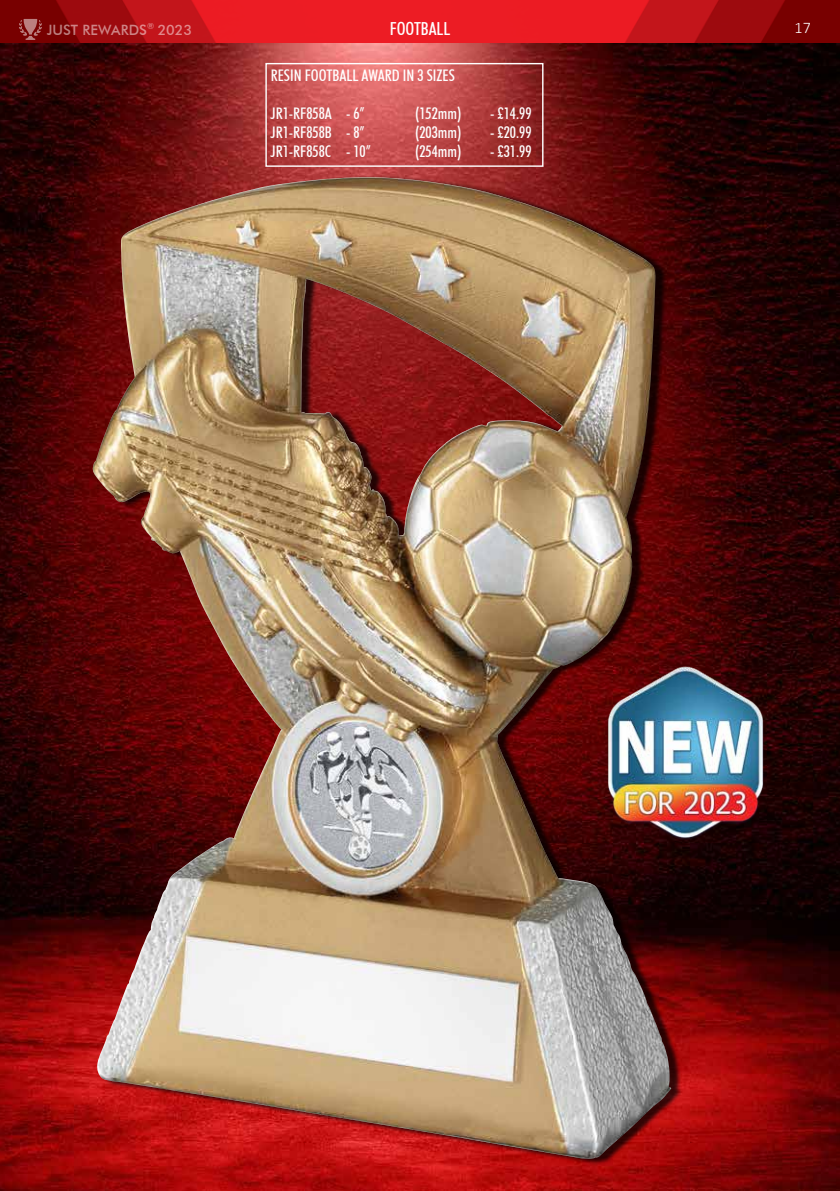
<style>
.page{position:relative;width:840px;height:1191px;background:#fff}
.page>*{position:absolute;margin:0;border:0;box-sizing:border-box;transform-origin:0 0}
.t1{font:500 condensed 18px "Futura BT";color:#fff}
.t2{font:500 condensed 16px "Futura BT";color:#fff}
.t3{font:300 16px "Calibri";color:#fff}
.t4{font:500 14.2px "Futura BT";color:#fff}
</style>
<div class="page">
<img style="left:0;top:0;width:839px;height:1191px">
<div style="left:97px;top:176px;width:584px;height:989px;background:#000;opacity:.75"></div>
<img style="left:92px;top:185px;width:579px;height:973px">
<img style="left:604px;top:665px;width:162px;height:178px">
<div style="left:265px;top:63px;width:278px;height:104px;border:1px solid #fff"></div>
<svg style="left:19px;top:19px;width:23px;height:21px"></svg>
<p class="t4" style="left:47px;top:21px;width:147px">JUST REWARDS<sup>®</sup> 2023</p>
<p class="t1" style="left:389px;top:17px;width:62px">FOOTBALL</p>
<p class="t3" style="left:794px;top:18px;width:18px">17</p>
<p class="t2" style="left:271px;top:65px;width:185px">RESIN FOOTBALL AWARD IN 3 SIZES</p>
<p class="t2" style="left:271px;top:104px;width:95px">JR1-RF858A - 6”</p>
<p class="t2" style="left:415px;top:104px;width:48px">(152mm)</p>
<p class="t2" style="left:490px;top:104px;width:43px">- £14.99</p>
<p class="t2" style="left:271px;top:123px;width:95px">JR1-RF858B - 8”</p>
<p class="t2" style="left:415px;top:123px;width:48px">(203mm)</p>
<p class="t2" style="left:490px;top:123px;width:43px">- £20.99</p>
<p class="t2" style="left:271px;top:142px;width:102px">JR1-RF858C - 10”</p>
<p class="t2" style="left:415px;top:142px;width:48px">(254mm)</p>
<p class="t2" style="left:490px;top:142px;width:43px">- £31.99</p>
</div>
